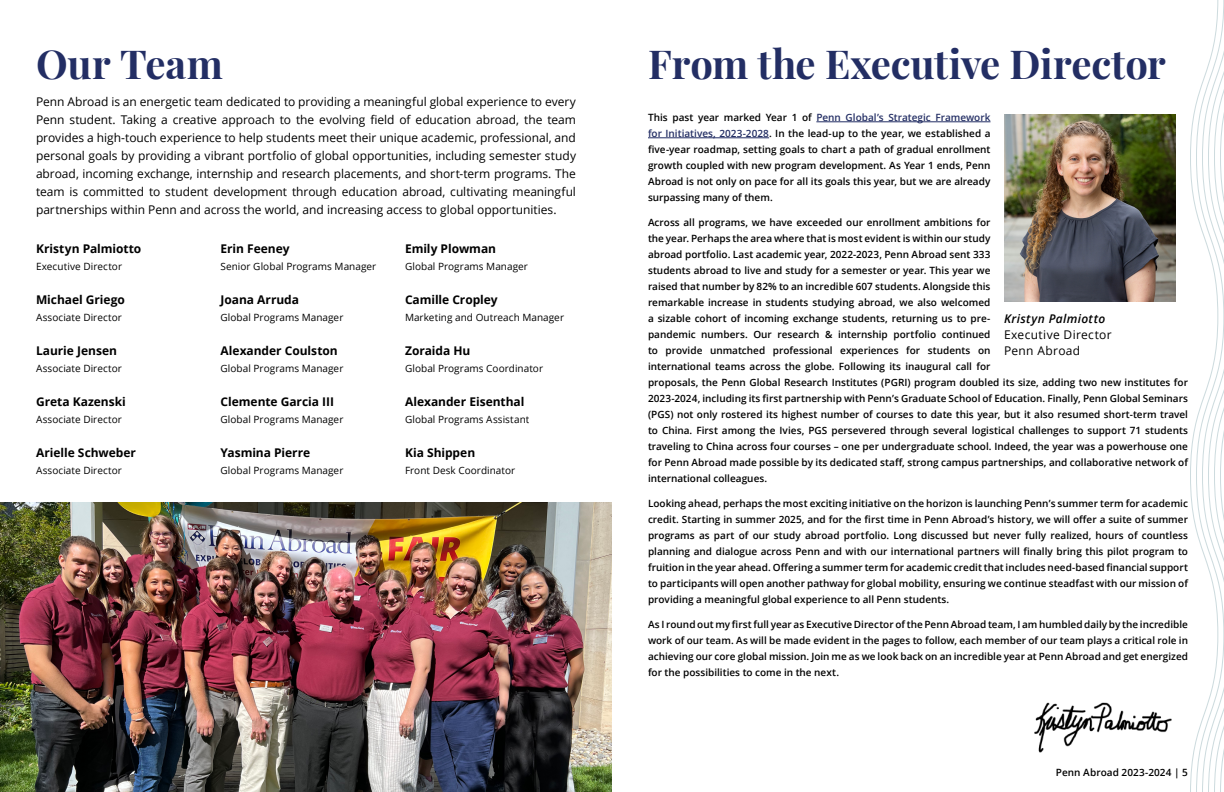
<style>
.page{position:relative;width:1224px;height:792px;background:#fff}
.page>*{position:absolute;margin:0;border:0;box-sizing:border-box;transform-origin:0 0}
.Title_TOC{font:700 40px "Playfair Display";letter-spacing:-.005em;color:#232e64}
.Body_Text{font:12px/18px "Open Sans";color:#000;text-align:justify}
.Staff_List_Text{font:700 12px "Open Sans";letter-spacing:-.005em;color:#000}
.Body_Text-2{font:12px/16px "Open Sans";letter-spacing:.03em;color:#000}
.t1{font:italic 600 12px "Open Sans";letter-spacing:.03em;color:#000}
.Letter{font:600 10px/16px "Open Sans";color:#000;text-align:justify}
.Staff_List_Text-2{font:10px "Open Sans";letter-spacing:.005em;color:#000}
.s1{color:#232e64}
</style>
<div class="page">
<img style="left:1034px;top:702px;width:138px;height:51px">
<hr style="left:816px;top:122px;width:175px;height:1px;background:#232e64">
<hr style="left:648px;top:138px;width:121px;height:1px;background:#232e64">
<img style="left:1004px;top:114px;width:172px;height:187px">
<img style="left:0;top:503px;width:612px;height:289px">
<svg style="left:1190px;top:0;width:34px;height:792px"></svg>
<h2 class="Title_TOC" style="left:36px;top:33px;width:189px">Our Team</h2>
<p class="Body_Text" style="left:36px;top:93px;width:542px">Penn Abroad is an energetic team dedicated to providing a meaningful global experience to every Penn student. Taking a creative approach to the evolving field of education abroad, the team provides a high-touch experience to help students meet their unique academic, professional, and personal goals by providing a vibrant portfolio of global opportunities, including semester study abroad, incoming exchange, internship and research placements, and short-term programs. The team is committed to student development through education abroad, cultivating meaningful partnerships within Penn and across the world, and increasing access to global opportunities.</p>
<p class="Staff_List_Text" style="left:36px;top:241px;width:107px">Kristyn Palmiotto</p>
<p class="Staff_List_Text-2" style="left:36px;top:260px;width:88px">Executive Director</p>
<p class="Staff_List_Text" style="left:36px;top:292px;width:90px">Michael Griego</p>
<p class="Staff_List_Text-2" style="left:36px;top:311px;width:88px">Associate Director</p>
<p class="Staff_List_Text" style="left:36px;top:343px;width:83px">Laurie Jensen</p>
<p class="Staff_List_Text-2" style="left:36px;top:362px;width:88px">Associate Director</p>
<p class="Staff_List_Text" style="left:36px;top:394px;width:91px">Greta Kazenski</p>
<p class="Staff_List_Text-2" style="left:36px;top:413px;width:88px">Associate Director</p>
<p class="Staff_List_Text" style="left:36px;top:445px;width:102px">Arielle Schweber</p>
<p class="Staff_List_Text-2" style="left:36px;top:464px;width:88px">Associate Director</p>
<p class="Staff_List_Text" style="left:220px;top:241px;width:71px">Erin Feeney</p>
<p class="Staff_List_Text-2" style="left:220px;top:260px;width:157px">Senior Global Programs Manager</p>
<p class="Staff_List_Text" style="left:220px;top:292px;width:80px">Joana Arruda</p>
<p class="Staff_List_Text-2" style="left:220px;top:311px;width:124px">Global Programs Manager</p>
<p class="Staff_List_Text" style="left:220px;top:343px;width:119px">Alexander Coulston</p>
<p class="Staff_List_Text-2" style="left:220px;top:362px;width:124px">Global Programs Manager</p>
<p class="Staff_List_Text" style="left:220px;top:394px;width:115px">Clemente Garcia III</p>
<p class="Staff_List_Text-2" style="left:220px;top:413px;width:124px">Global Programs Manager</p>
<p class="Staff_List_Text" style="left:220px;top:445px;width:91px">Yasmina Pierre</p>
<p class="Staff_List_Text-2" style="left:220px;top:464px;width:124px">Global Programs Manager</p>
<p class="Staff_List_Text" style="left:405px;top:241px;width:93px">Emily Plowman</p>
<p class="Staff_List_Text-2" style="left:405px;top:260px;width:124px">Global Programs Manager</p>
<p class="Staff_List_Text" style="left:405px;top:292px;width:94px">Camille Cropley</p>
<p class="Staff_List_Text-2" style="left:405px;top:311px;width:161px">Marketing and Outreach Manager</p>
<p class="Staff_List_Text" style="left:405px;top:343px;width:67px">Zoraida Hu</p>
<p class="Staff_List_Text-2" style="left:405px;top:362px;width:140px">Global Programs Coordinator</p>
<p class="Staff_List_Text" style="left:405px;top:394px;width:121px">Alexander Eisenthal</p>
<p class="Staff_List_Text-2" style="left:405px;top:413px;width:126px">Global Programs Assistant</p>
<p class="Staff_List_Text" style="left:405px;top:445px;width:72px">Kia Shippen</p>
<p class="Staff_List_Text-2" style="left:405px;top:464px;width:112px">Front Desk Coordinator</p>
<h2 class="Title_TOC" style="left:648px;top:33px;width:519px">From the Executive Director</h2>
<p class="Letter" style="left:648px;top:109px;width:344px">This past year marked Year 1 of <span class="s1">Penn Global’s Strategic Framework for Initiatives, 2023-2028</span>. In the lead-up to the year, we established a five-year roadmap, setting goals to chart a path of gradual enrollment growth coupled with new program development. As Year 1 ends, Penn Abroad is not only on pace for all its goals this year, but we are already surpassing many of them.</p>
<p class="Letter" style="left:648px;top:214px;width:542px;text-align:left">Across all programs, we have exceeded our enrollment ambitions for<br>the year. Perhaps the area where that is most evident is within our study<br>abroad portfolio. Last academic year, 2022-2023, Penn Abroad sent 333<br>students abroad to live and study for a semester or year. This year we<br>raised that number by 82% to an incredible 607 students. Alongside this<br>remarkable increase in students studying abroad, we also welcomed<br>a sizable cohort of incoming exchange students, returning us to pre-<br>pandemic numbers. Our research &amp; internship portfolio continued<br>to provide unmatched professional experiences for students on<br>international teams across the globe. Following its inaugural call for<br>proposals, the Penn Global Research Institutes (PGRI) program doubled its size, adding two new institutes for 2023-2024, including its first partnership with Penn’s Graduate School of Education. Finally, Penn Global Seminars (PGS) not only rostered its highest number of courses to date this year, but it also resumed short-term travel to China. First among the Ivies, PGS persevered through several logistical challenges to support 71 students traveling to China across four courses – one per undergraduate school. Indeed, the year was a powerhouse one for Penn Abroad made possible by its dedicated staff, strong campus partnerships, and collaborative network of international colleagues.</p>
<p class="Letter" style="left:648px;top:495px;width:542px">Looking ahead, perhaps the most exciting initiative on the horizon is launching Penn’s summer term for academic credit. Starting in summer 2025, and for the first time in Penn Abroad’s history, we will offer a suite of summer programs as part of our study abroad portfolio. Long discussed but never fully realized, hours of countless planning and dialogue across Penn and with our international partners will finally bring this pilot program to fruition in the year ahead. Offering a summer term for academic credit that includes need-based financial support to participants will open another pathway for global mobility, ensuring we continue steadfast with our mission of providing a meaningful global experience to all Penn students.</p>
<p class="Letter" style="left:648px;top:616px;width:542px">As I round out my first full year as Executive Director of the Penn Abroad team, I am humbled daily by the incredible work of our team. As will be made evident in the pages to follow, each member of our team plays a critical role in achieving our core global mission. Join me as we look back on an incredible year at Penn Abroad and get energized for the possibilities to come in the next.</p>
<p class="t1" style="left:1004px;top:311px;width:103px">Kristyn Palmiotto</p>
<p class="Body_Text-2" style="left:1004px;top:327px;width:109px">Executive Director<br>Penn Abroad</p>
<p class="Letter" style="left:1056px;top:764px;width:134px">Penn Abroad 2023-2024 | 5</p>
</div>
